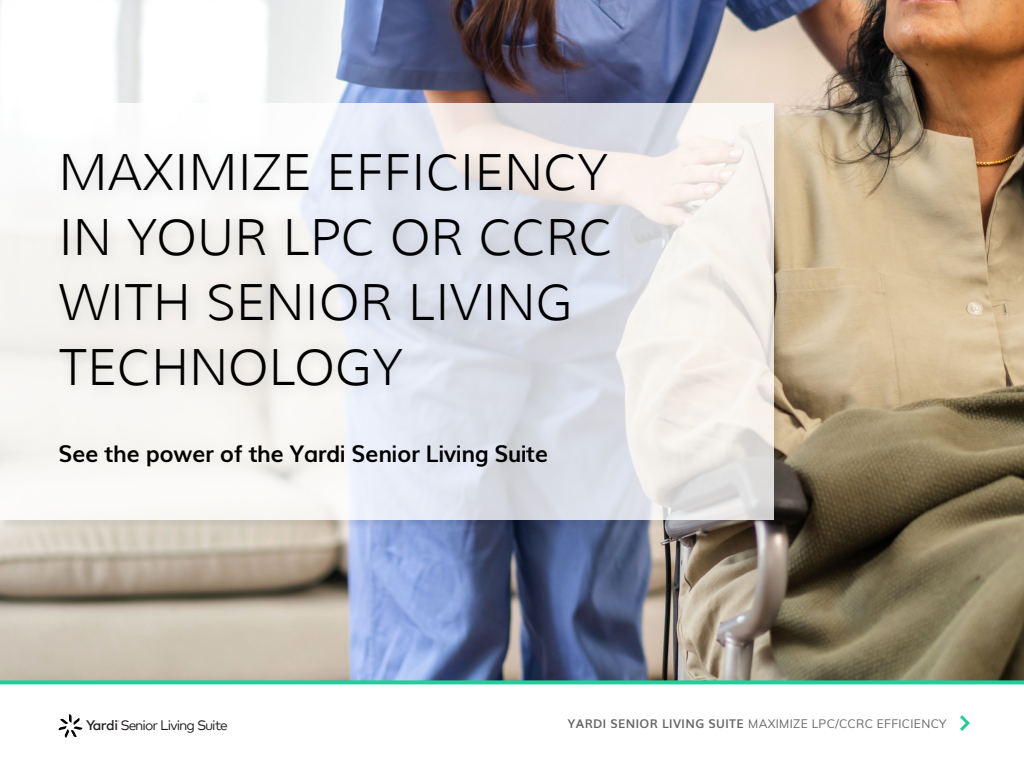
<style>
.page{position:relative;width:1024px;height:768px;background:#fff}
.page>*{position:absolute;margin:0;border:0;box-sizing:border-box;transform-origin:0 0}
.t1{font:300 50px/65px "Muli";color:#000}
.t2{font:700 23px "Muli";letter-spacing:-.02em;color:#000}
.t3{font:13.8px "Mark Offc Pro";letter-spacing:-.075em;color:#231f20}
.t4{font:12px "Muli";letter-spacing:.03em;color:#666}
.t5{font:100 5.5px "Mark Offc Pro";color:#231f20}
.s1{font-weight:500}
.s2{font-weight:700}
</style>
<div class="page">
<img style="left:0;top:0;width:1024px;height:680px">
<div style="left:0;top:102px;width:784px;height:428px;background:#000;opacity:.1"></div>
<svg style="left:1px;top:104px;width:773px;height:416px;fill:#f5f2f0"></svg>
<div style="left:49px;top:143px;width:575px;height:258px;background:#000;opacity:.15"></div>
<svg style="left:960px;top:715px;width:10px;height:16px"></svg>
<svg style="left:0;top:680px;width:1024px;height:4px;background:#2bc696"></svg>
<svg style="left:58px;top:714px;width:24px;height:24px"></svg>
<p class="t1" style="left:58px;top:140px;width:556px">MAXIMIZE EFFICIENCY<br>IN YOUR LPC OR CCRC<br>WITH SENIOR LIVING<br>TECHNOLOGY</p>
<p class="t2" style="left:58px;top:435px;width:491px">See the power of the Yardi Senior Living Suite</p>
<p class="t3" style="left:86px;top:715px;width:143px"><span class="s1">Yardi</span> Senior Living Suite</p>
<p class="t4" style="left:568px;top:715px;width:380px"><span class="s2">YARDI SENIOR LIVING SUITE</span> MAXIMIZE LPC/CCRC EFFICIENCY</p>
<p class="t5" style="left:118px;top:718px;width:4px">®</p>
</div>
